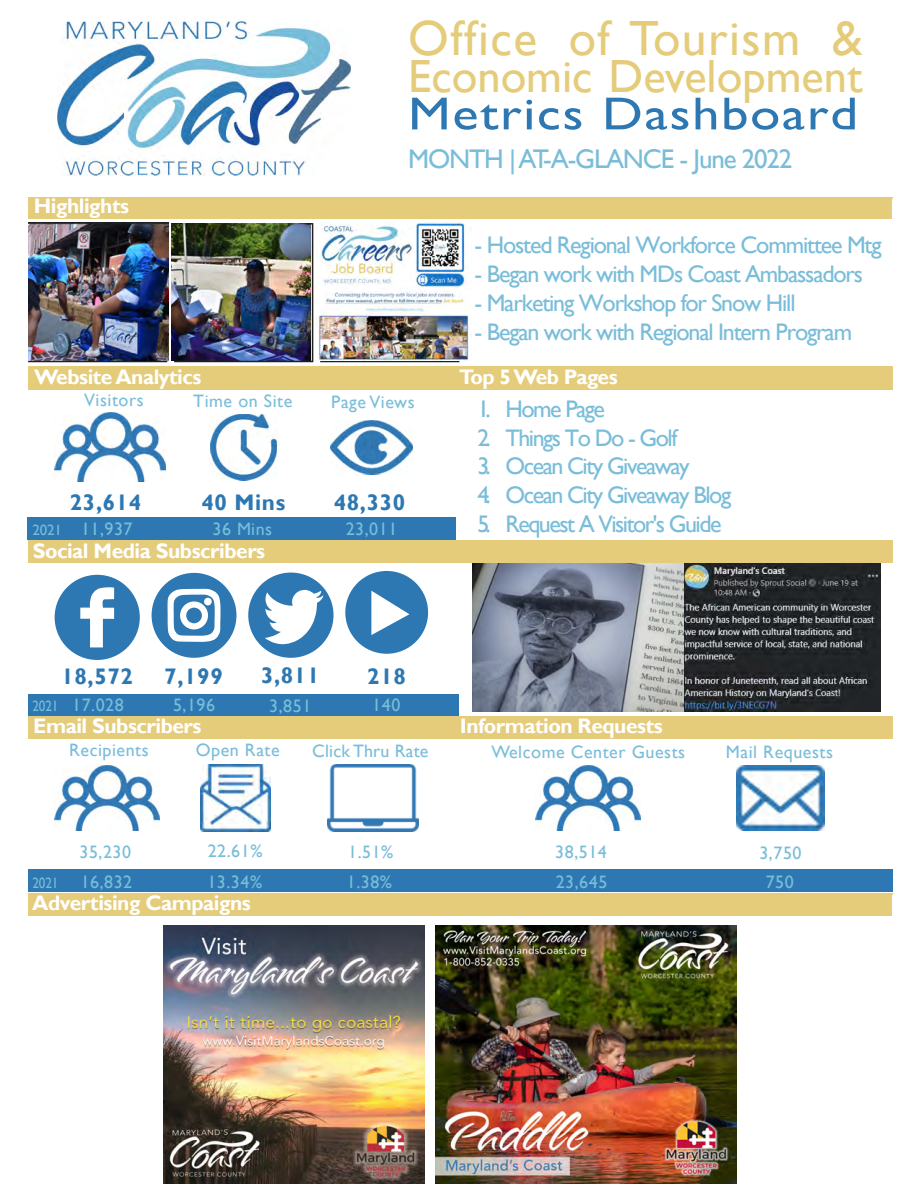
<style>
.page{position:relative;width:918px;height:1188px;background:#fff}
.page>*{position:absolute;margin:0;border:0;box-sizing:border-box;transform-origin:0 0}
.t1{font:49.5px "Gill Sans";letter-spacing:.03em;color:#e5cc7a}
.t2{font:46.5px "Gill Sans";color:#e5cc7a}
.t3{font:46.5px "Gill Sans";letter-spacing:.03em;color:#2d78b2;scale:1.17 1}
.t4{font:27px "Gill Sans";letter-spacing:-.045em;color:#79bdd9}
.t5{font:24px "Gill Sans";letter-spacing:-.05em;color:#79bdd9}
.t6{font:700 22.5px "Gill Sans";letter-spacing:.03em;color:#2d78b2}
.t7{font:700 21px "Gill Sans";letter-spacing:-.02em;color:#fff}
.t8{font:18px "Gill Sans";letter-spacing:.03em;color:#79bdd9}
.t9{font:18px "Gill Sans";letter-spacing:.01em;color:#79bdd9}
.t10{font:15px "Gill Sans";letter-spacing:-.01em;color:#79bdd9;scale:.88 1}
.t11{font:15px "Gill Sans";letter-spacing:-.01em;color:#79bdd9}
</style>
<div class="page">
<div style="left:28px;top:870px;width:864px;height:22px;background:#2d78b2"></div>
<div style="left:28px;top:694px;width:431px;height:22px;background:#2d78b2"></div>
<div style="left:28px;top:517px;width:428px;height:23px;background:#2d78b2"></div>
<img style="left:58px;top:21px;width:293px;height:154px">
<img style="left:55px;top:413px;width:110px;height:69px">
<hr style="left:28px;top:366px;width:864px;height:2px;background:#e5cc7a">
<div style="left:28px;top:368px;width:864px;height:21px;background:#e5cc7a"></div>
<hr style="left:28px;top:540px;width:864px;height:2px;background:#e5cc7a">
<div style="left:28px;top:541px;width:864px;height:21px;background:#e5cc7a"></div>
<hr style="left:28px;top:893px;width:864px;height:1px;background:#e5cc7a">
<div style="left:28px;top:894px;width:864px;height:21px;background:#e5cc7a"></div>
<hr style="left:28px;top:197px;width:864px;height:1px;background:#e5cc7a">
<div style="left:28px;top:198px;width:864px;height:21px;background:#e5cc7a"></div>
<hr style="left:28px;top:716px;width:864px;height:2px;background:#e5cc7a">
<div style="left:28px;top:717px;width:864px;height:21px;background:#e5cc7a"></div>
<svg style="left:174px;top:223px;width:139px;height:139px"></svg>
<img style="left:736px;top:765px;width:88px;height:66px">
<img style="left:328px;top:765px;width:90px;height:66px">
<img style="left:200px;top:765px;width:71px;height:66px">
<img style="left:331px;top:420px;width:82px;height:54px">
<img style="left:211px;top:414px;width:66px;height:66px">
<img style="left:55px;top:765px;width:104px;height:66px">
<img style="left:536px;top:765px;width:104px;height:66px">
<div style="left:345px;top:571px;width:83px;height:83px;background:#2d78b2;border-radius:50%"></div>
<svg style="left:371px;top:591px;width:38px;height:44px"></svg>
<div style="left:248px;top:573px;width:86px;height:85px;background:#2d78b2;border-radius:50%"></div>
<svg style="left:265px;top:590px;width:59px;height:55px"></svg>
<div style="left:152px;top:573px;width:84px;height:85px;background:#2d78b2;border-radius:50%"></div>
<svg style="left:168px;top:589px;width:53px;height:53px"></svg>
<div style="left:55px;top:575px;width:85px;height:85px;background:#2d78b2;border-radius:50%"></div>
<svg style="left:80px;top:587px;width:34px;height:60px"></svg>
<img style="left:472px;top:564px;width:409px;height:147px">
<img style="left:28px;top:223px;width:140px;height:138px">
<img style="left:172px;top:223px;width:139px;height:138px">
<img style="left:315px;top:223px;width:157px;height:138px">
<img style="left:163px;top:926px;width:262px;height:258px">
<img style="left:436px;top:926px;width:300px;height:258px">
<p class="t7" style="left:34px;top:194px;width:97px">Highlights</p>
<p class="t7" style="left:34px;top:364px;width:169px">Website Analytics</p>
<h1 class="t1" style="left:408px;top:9px;width:456px">Office of Tourism &amp;</h1>
<h2 class="t2" style="left:408px;top:50px;width:456px">Economic Development</h2>
<h2 class="t3" style="left:408px;top:87px;width:386px">Metrics Dashboard</h2>
<p class="t4" style="left:408px;top:144px;width:386px">MONTH |AT-A-GLANCE - June 2022</p>
<p class="t5" style="left:475px;top:231px;width:409px">- Hosted Regional Workforce Committee Mtg</p>
<p class="t5" style="left:475px;top:260px;width:390px">- Began work with MDs Coast Ambassadors</p>
<p class="t5" style="left:475px;top:289px;width:323px">- Marketing Workshop for Snow Hill</p>
<p class="t5" style="left:475px;top:318px;width:379px">- Began work with Regional Intern Program</p>
<p class="t7" style="left:459px;top:364px;width:160px">Top 5 Web Pages</p>
<p class="t8" style="left:84px;top:390px;width:61px">Visitors</p>
<p class="t8" style="left:193px;top:390px;width:100px">Time on Site</p>
<p class="t8" style="left:331px;top:391px;width:85px">Page Views</p>
<p class="t11" style="left:32px;top:522px;width:31px">2021</p>
<p class="t6" style="left:70px;top:489px;width:73px">23,614</p>
<p class="t6" style="left:201px;top:489px;width:85px">40 Mins</p>
<p class="t6" style="left:334px;top:489px;width:73px">48,330</p>
<p class="t8" style="left:81px;top:519px;width:53px">11,937</p>
<p class="t8" style="left:213px;top:519px;width:61px">36 Mins</p>
<p class="t8" style="left:346px;top:519px;width:53px">23,011</p>
<p class="t7" style="left:33px;top:538px;width:234px">Social Media Subscribers</p>
<p class="t6" style="left:61px;top:663px;width:73px">18,572</p>
<p class="t6" style="left:164px;top:663px;width:60px">7,199</p>
<p class="t6" style="left:261px;top:662px;width:60px">3,811</p>
<p class="t6" style="left:367px;top:663px;width:40px">218</p>
<p class="t10" style="left:32px;top:697px;width:31px">2021</p>
<p class="t8" style="left:72px;top:694px;width:53px">17.028</p>
<p class="t8" style="left:173px;top:694px;width:44px">5,196</p>
<p class="t8" style="left:269px;top:695px;width:44px">3,851</p>
<p class="t8" style="left:372px;top:694px;width:30px">140</p>
<p class="t5" style="left:477px;top:395px;width:129px">1. Home Page</p>
<p class="t5" style="left:477px;top:424px;width:201px">2. Things To Do - Golf</p>
<p class="t5" style="left:477px;top:452px;width:214px">3. Ocean City Giveaway</p>
<p class="t5" style="left:477px;top:481px;width:255px">4. Ocean City Giveaway Blog</p>
<p class="t5" style="left:477px;top:510px;width:246px">5. Request A Visitor's Guide</p>
<p class="t7" style="left:33px;top:713px;width:170px">Email Subscribers</p>
<p class="t7" style="left:460px;top:714px;width:204px">Information Requests</p>
<p class="t8" style="left:69px;top:739px;width:81px">Recipients</p>
<p class="t8" style="left:196px;top:740px;width:85px">Open Rate</p>
<p class="t9" style="left:312px;top:741px;width:118px">Click Thru Rate</p>
<p class="t8" style="left:491px;top:741px;width:195px">Welcome Center Guests</p>
<p class="t8" style="left:726px;top:741px;width:109px">Mail Requests</p>
<p class="t10" style="left:32px;top:874px;width:31px">2021</p>
<p class="t8" style="left:80px;top:841px;width:53px">35,230</p>
<p class="t8" style="left:208px;top:841px;width:56px">22.61%</p>
<p class="t8" style="left:348px;top:841px;width:47px">1.51%</p>
<p class="t8" style="left:555px;top:841px;width:53px">38,514</p>
<p class="t8" style="left:759px;top:842px;width:44px">3,750</p>
<p class="t8" style="left:81px;top:872px;width:53px">16,832</p>
<p class="t8" style="left:207px;top:872px;width:56px">13.34%</p>
<p class="t8" style="left:347px;top:872px;width:47px">1.38%</p>
<p class="t8" style="left:556px;top:872px;width:53px">23,645</p>
<p class="t8" style="left:766px;top:872px;width:30px">750</p>
<p class="t7" style="left:32px;top:890px;width:220px">Advertising Campaigns</p>
</div>
